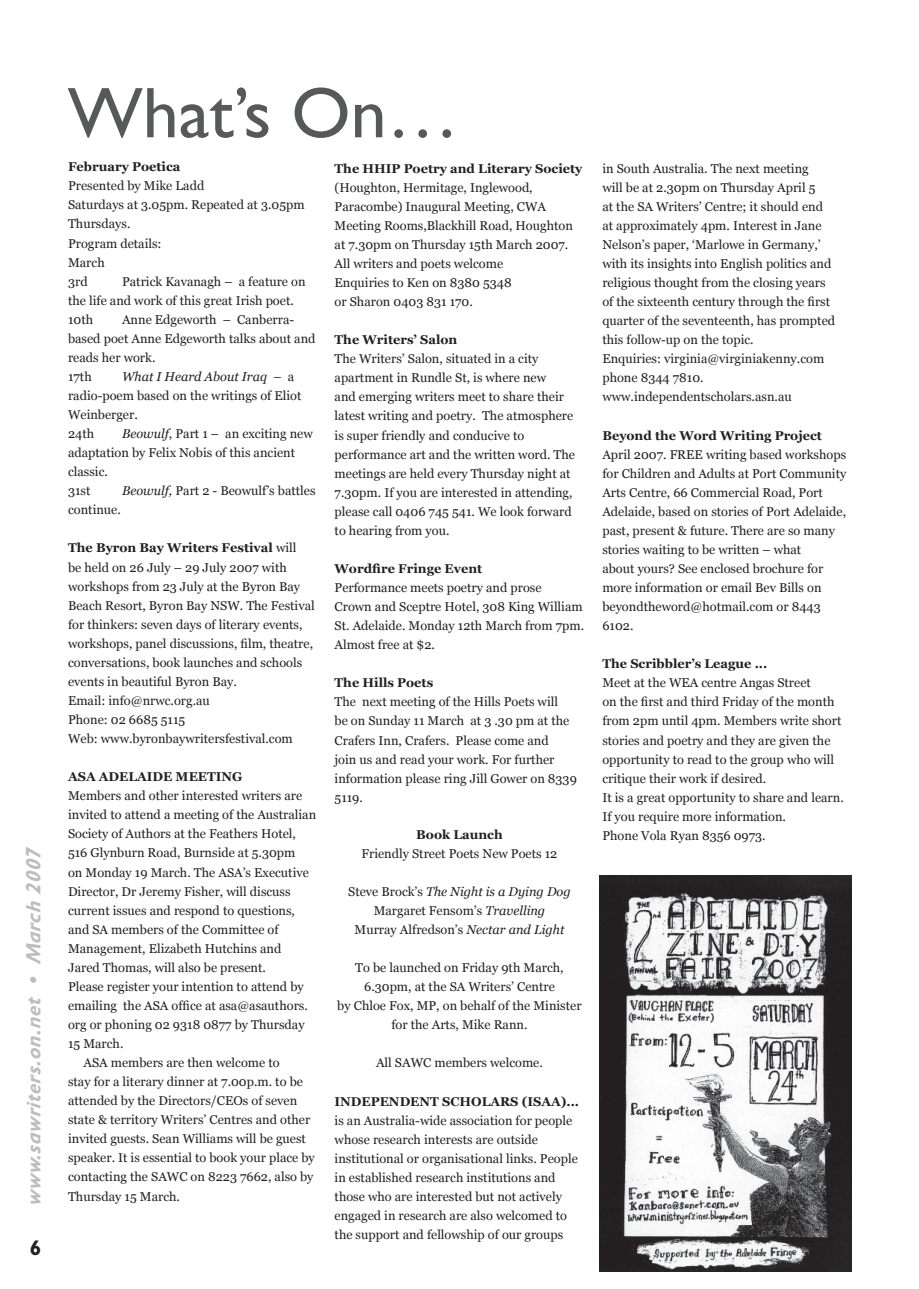
<style>
.page{position:relative;width:919px;height:1289px;background:#fff}
.page>*{position:absolute;margin:0;border:0;box-sizing:border-box;transform-origin:0 0}
.t1{font:72px "Gill Sans";color:#57585a}
.t2{font:italic 700 21px "Gill Sans";color:#bcbdc0}
.t3{font:700 21px "Gill Sans";color:#231f20}
.t4{font:12.75px/19px "Georgia";color:#231f20}
.t5{font:700 12.75px "Georgia";color:#231f20}
.s1{font-style:italic}
.s2{font-weight:700}
</style>
<div class="page">
<img style="left:599px;top:875px;width:252px;height:396px">
<h2 class="t2" style="left:21px;top:1205px;width:363px;rotate:-90deg">www.sawriters.on.net • March 2007</h2>
<h2 class="t3" style="left:30px;top:1235px;width:13px">6</h2>
<h1 class="t1" style="left:68px;top:72px;width:392px">What’s On…</h1>
<p class="t5" style="left:68px;top:160px;width:114px">February Poetica</p>
<p class="t4" style="left:68px;top:176px;width:238px">Presented by Mike Ladd<br>Saturdays at 3.05pm. Repeated at 3.05pm<br>Thursdays.<br>Program details:<br>March<br>3rd</p>
<p class="t5" style="left:334px;top:161px;width:249px">The HHIP Poetry and Literary Society</p>
<p class="t4" style="left:334px;top:178px;width:240px">(Houghton, Hermitage, Inglewood,<br>Paracombe) Inaugural Meeting, CWA<br>Meeting Rooms,Blackhill Road, Houghton at 7.30pm on Thursday 15th March 2007.<br>All writers and poets welcome<br>Enquiries to Ken on 8380 5348<br>or Sharon 0403 831 170.</p>
<p class="t5" style="left:334px;top:332px;width:124px">The Writers’ Salon</p>
<p class="t4" style="left:334px;top:349px;width:242px">The Writers’ Salon, situated in a city apartment in Rundle St, is where new<br>and emerging writers meet to share their latest writing and poetry. The atmosphere is super friendly and conducive to performance art and the written word. The meetings are held every Thursday night at 7.30pm. If you are interested in attending, please call 0406 745 541. We look forward to hearing from you.</p>
<p class="t5" style="left:334px;top:561px;width:149px">Wordfire Fringe Event</p>
<p class="t4" style="left:334px;top:578px;width:251px">Performance meets poetry and prose<br>Crown and Sceptre Hotel, 308 King William St. Adelaide. Monday 12th March from 7pm.<br>Almost free at $2.</p>
<p class="t5" style="left:334px;top:675px;width:100px">The Hills Poets</p>
<p class="t4" style="left:334px;top:692px;width:244px">The next meeting of the Hills Poets will<br>be on Sunday 11 March at 3 .30 pm at the Crafers Inn, Crafers. Please come and<br>join us and read your work. For further information please ring Jill Gower on 8339<br>5119.</p>
<p class="t5" style="left:416px;top:827px;width:88px">Book Launch</p>
<p class="t4" style="left:361px;top:843px;width:197px">Friendly Street Poets New Poets 12</p>
<p class="t4" style="left:348px;top:882px;width:224px;text-align:center">Steve Brock’s <span class="s1">The Night is a Dying Dog<br></span>Margaret Fensom’s <span class="s1">Travelling<br></span>Murray Alfredson’s <span class="s1">Nectar and Light</span></p>
<p class="t4" style="left:337px;top:958px;width:246px;text-align:center">To be launched on Friday 9th March, 6.30pm, at the SA Writers’ Centre<br>by Chloe Fox, MP, on behalf of the Minister for the Arts, Mike Rann.</p>
<p class="t4" style="left:376px;top:1053px;width:168px">All SAWC members welcome.</p>
<p class="t5" style="left:334px;top:1093px;width:246px">INDEPENDENT SCHOLARS (ISAA)...</p>
<p class="t4" style="left:334px;top:1110px;width:245px">is an Australia-wide association for people whose research interests are outside institutional or organisational links. People in established research institutions and those who are interested but not actively engaged in research are also welcomed to the support and fellowship of our groups</p>
<p class="t4" style="left:68px;top:272px;width:239px;text-indent:54px">Patrick Kavanagh – a feature on the life and work of this great Irish poet.<br>10th</p>
<p class="t4" style="left:68px;top:310px;width:249px;text-indent:54px">Anne Edgeworth – Canberra&shy;based poet Anne Edgeworth talks about and reads her work.<br>17th</p>
<p class="t4" style="left:68px;top:367px;width:235px;text-indent:54px"><span class="s1">What I Heard About Iraq</span> – a radio-poem based on the writings of Eliot<br>Weinberger.<br>24th</p>
<p class="t4" style="left:68px;top:424px;width:246px;text-indent:54px"><span class="s1">Beowulf</span>, Part 1 – an exciting new adaptation by Felix Nobis of this ancient classic.<br>31st</p>
<p class="t4" style="left:122px;top:481px;width:195px"><span class="s1">Beowulf,</span> Part 2 - Beowulf’s battles</p>
<p class="t4" style="left:68px;top:500px;width:54px">continue.</p>
<p class="t4" style="left:68px;top:538px;width:248px"><span class="s2">The Byron Bay Writers Festival</span> will<br>be held on 26 July – 29 July 2007 with workshops from 23 July at the Byron Bay Beach Resort, Byron Bay NSW. The Festival for thinkers: seven days of literary events, workshops, panel discussions, film, theatre, conversations, book launches and schools events in beautiful Byron Bay.<br>Email: info@nrwc.org.au<br>Phone: 02 6685 5115<br>Web: www.byronbaywritersfestival.com</p>
<p class="t5" style="left:68px;top:769px;width:176px">ASA ADELAIDE MEETING</p>
<p class="t4" style="left:68px;top:786px;width:236px">Members and other interested writers are</p>
<p class="t4" style="left:68px;top:805px;width:250px">invited to attend a meeting of the Australian</p>
<p class="t4" style="left:68px;top:824px;width:229px">Society of Authors at the Feathers Hotel,</p>
<p class="t4" style="left:68px;top:843px;width:229px">516 Glynburn Road, Burnside at 5.30pm</p>
<p class="t4" style="left:68px;top:862px;width:242px">on Monday 19 March. The ASA’s Executive</p>
<p class="t4" style="left:68px;top:881px;width:224px">Director, Dr Jeremy Fisher, will discuss</p>
<p class="t4" style="left:68px;top:900px;width:228px">current issues and respond to questions,</p>
<p class="t4" style="left:68px;top:919px;width:212px">and SA members of the Committee of</p>
<p class="t4" style="left:68px;top:938px;width:215px">Management, Elizabeth Hutchins and</p>
<p class="t4" style="left:68px;top:957px;width:199px">Jared Thomas, will also be present.</p>
<p class="t4" style="left:68px;top:976px;width:237px">Please register your intention to attend by</p>
<p class="t4" style="left:68px;top:995px;width:241px">emailing the ASA office at asa@asauthors.</p>
<p class="t4" style="left:68px;top:1015px;width:238px">org or phoning 02 9318 0877 by Thursday</p>
<p class="t4" style="left:68px;top:1034px;width:57px">15 March.</p>
<p class="t4" style="left:83px;top:1053px;width:198px">ASA members are then welcome to</p>
<p class="t4" style="left:68px;top:1072px;width:236px">stay for a literary dinner at 7.00p.m. to be</p>
<p class="t4" style="left:68px;top:1091px;width:231px">attended by the Directors/CEOs of seven</p>
<p class="t4" style="left:68px;top:1110px;width:244px">state &amp; territory Writers’ Centres and other</p>
<p class="t4" style="left:68px;top:1129px;width:239px">invited guests. Sean Williams will be guest</p>
<p class="t4" style="left:68px;top:1148px;width:248px">speaker. It is essential to book your place by</p>
<p class="t4" style="left:68px;top:1167px;width:247px">contacting the SAWC on 8223 7662, also by</p>
<p class="t4" style="left:68px;top:1186px;width:113px">Thursday 15 March.</p>
<p class="t4" style="left:602px;top:159px;width:234px">in South Australia. The next meeting<br>will be at 2.30pm on Thursday April 5<br>at the SA Writers’ Centre; it should end at approximately 4pm. Interest in Jane Nelson’s paper, ‘Marlowe in Germany,’ with its insights into English politics and religious thought from the closing years of the sixteenth century through the first quarter of the seventeenth, has prompted this follow-up on the topic.<br>Enquiries: virginia@virginiakenny.com phone 8344 7810. www.independentscholars.asn.au</p>
<p class="t5" style="left:602px;top:428px;width:221px">Beyond the Word Writing Project</p>
<p class="t4" style="left:602px;top:444px;width:245px">April 2007. FREE writing based workshops for Children and Adults at Port Community Arts Centre, 66 Commercial Road, Port Adelaide, based on stories of Port Adelaide, past, present &amp; future. There are so many stories waiting to be written – what<br>about yours? See enclosed brochure for more information or email Bev Bills on beyondtheword@hotmail.com or 8443<br>6102.</p>
<p class="t5" style="left:602px;top:656px;width:166px">The Scribbler’s League ...</p>
<p class="t4" style="left:602px;top:673px;width:243px">Meet at the WEA centre Angas Street<br>on the first and third Friday of the month from 2pm until 4pm. Members write short stories and poetry and they are given the opportunity to read to the group who will critique their work if desired.<br>It is a great opportunity to share and learn.<br>If you require more information.<br>Phone Vola Ryan 8356 0973.</p>
</div>
